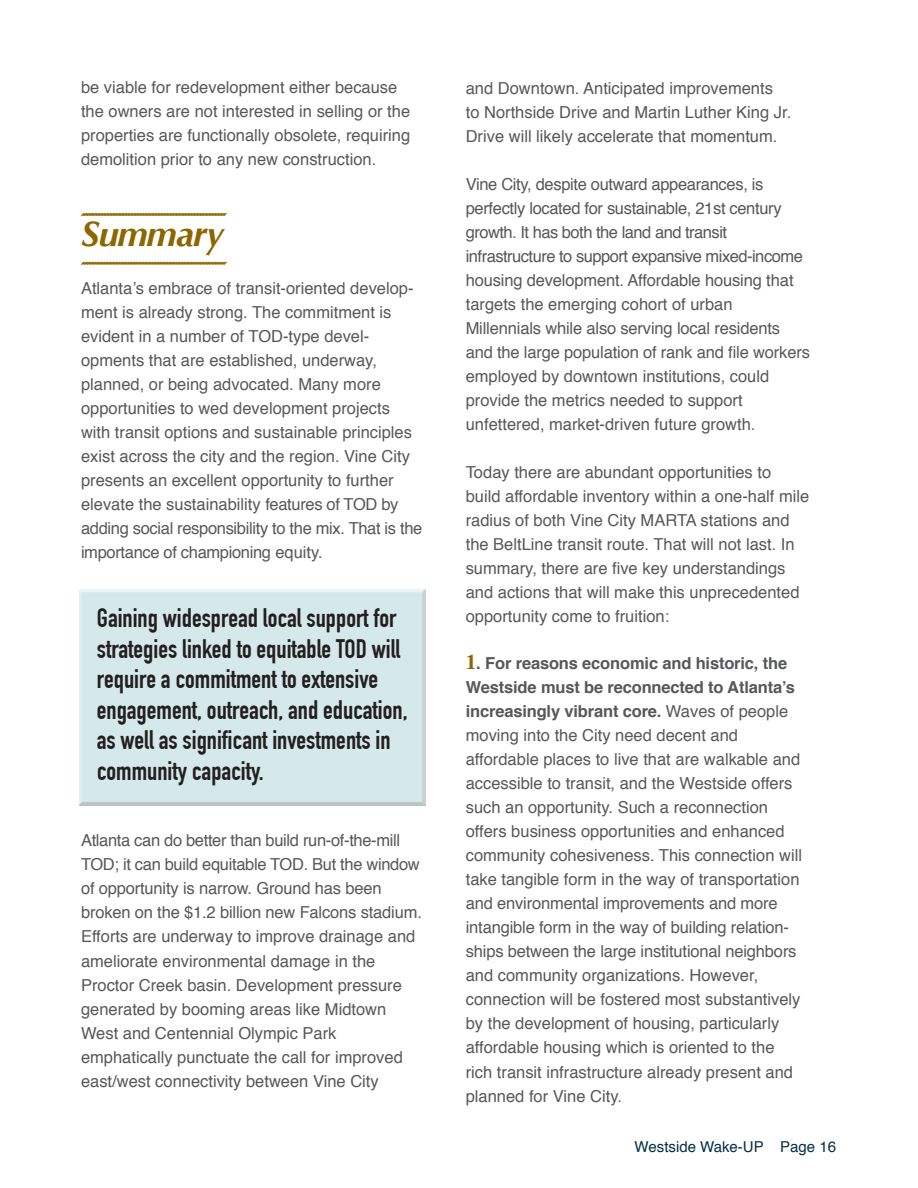
<style>
.page{position:relative;width:918px;height:1188px;background:#fff}
.page>*{position:absolute;margin:0;border:0;box-sizing:border-box;transform-origin:0 0}
.t1{font:italic 700 36px "Optima";letter-spacing:-.025em;color:#8d6600}
.t2{font:700 26.25px/30.6px "DIN Condensed";color:#231f20}
.t3{font:16.5px/24px "Helvetica";color:#57585a}
.t4{font:15px "Helvetica";color:#052f45}
.s1{font-family:"Times";font-weight:700;font-size:21px;color:#8d6600}
.s2{font-weight:700}
</style>
<div class="page">
<div style="left:78px;top:588px;width:349px;height:219px;background:#d5e9eb"></div>
<svg style="left:81px;top:213px;width:146px;height:3px"></svg>
<svg style="left:81px;top:261px;width:146px;height:4px"></svg>
<p class="t3" style="left:81px;top:76px;width:331px">be viable for redevelopment either because the owners are not interested in selling or the properties are functionally obsolete, requiring demolition prior to any new construction.</p>
<h1 class="t1" style="left:81px;top:213px;width:145px">Summary</h1>
<p class="t3" style="left:81px;top:277px;width:343px">Atlanta’s embrace of transit-oriented develop&shy;ment is already strong. The commitment is evident in a number of TOD-type devel&shy;opments that are established, underway, planned, or being advocated. Many more opportunities to wed development projects with transit options and sustainable principles exist across the city and the region. Vine City presents an excellent opportunity to further elevate the sustainability features of TOD by adding social responsibility to the mix. That is the importance of championing equity.</p>
<h2 class="t2" style="left:97px;top:603px;width:312px">Gaining widespread local support for strategies linked to equitable TOD will require a commitment to extensive engagement, outreach, and education, as well as significant investments in community capacity.</h2>
<p class="t3" style="left:81px;top:829px;width:343px">Atlanta can do better than build run-of-the-mill TOD; it can build equitable TOD. But the window of opportunity is narrow. Ground has been broken on the $1.2 billion new Falcons stadium.<br>Efforts are underway to improve drainage and ameliorate environmental damage in the Proctor Creek basin. Development pressure generated by booming areas like Midtown West and Centennial Olympic Park emphatically punctuate the call for improved east/west connectivity between Vine City</p>
<p class="t3" style="left:466px;top:76px;width:327px">and Downtown. Anticipated improvements<br>to Northside Drive and Martin Luther King Jr.<br>Drive will likely accelerate that momentum.</p>
<p class="t3" style="left:466px;top:172px;width:346px">Vine City, despite outward appearances, is perfectly located for sustainable, 21st century growth. It has both the land and transit infrastructure to support expansive mixed-income housing development. Affordable housing that targets the emerging cohort of urban Millennials while also serving local residents and the large population of rank and file workers employed by downtown institutions, could provide the metrics needed to support unfettered, market-driven future growth.</p>
<p class="t3" style="left:466px;top:460px;width:345px">Today there are abundant opportunities to build affordable inventory within a one-half mile radius of both Vine City MARTA stations and the BeltLine transit route. That will not last. In summary, there are five key understandings and actions that will make this unprecedented opportunity come to fruition:</p>
<p class="t3" style="left:466px;top:652px;width:338px"><span class="s1">1</span><span class="s2">. For reasons economic and historic, the Westside must be reconnected to Atlanta’s increasingly vibrant core.</span> Waves of people moving into the City need decent and affordable places to live that are walkable and accessible to transit, and the Westside offers such an opportunity. Such a reconnection offers business opportunities and enhanced community cohesiveness. This connection will take tangible form in the way of transportation and environmental improvements and more intangible form in the way of building relation&shy;ships between the large institutional neighbors and community organizations. However, connection will be fostered most substantively by the development of housing, particularly affordable housing which is oriented to the rich transit infrastructure already present and planned for Vine City.</p>
<p class="t4" style="left:635px;top:1135px;width:203px">Westside Wake-UP Page 16</p>
</div>
